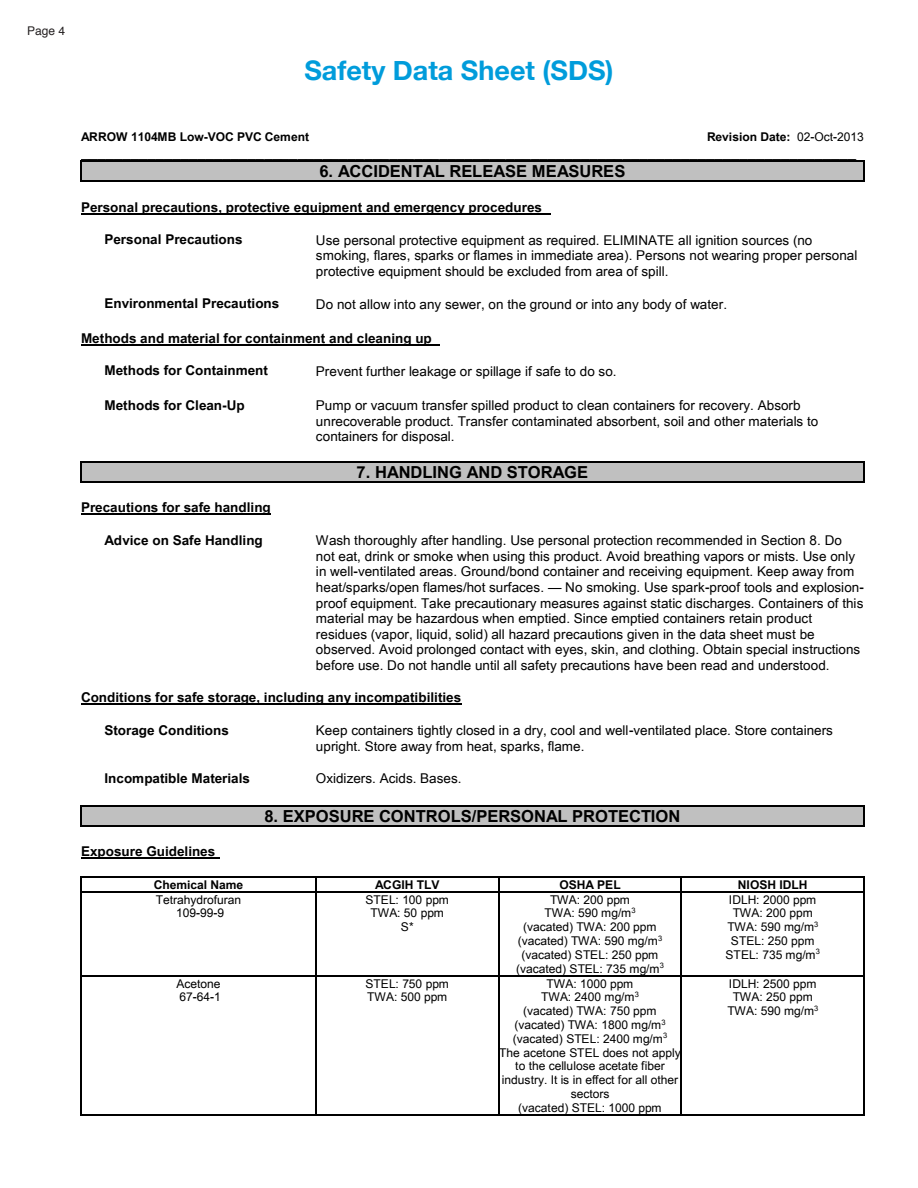
<style>
.page{position:relative;width:918px;height:1188px;background:#fff}
.page>*{position:absolute;margin:0;border:0;box-sizing:border-box;transform-origin:0 0}
.t1{font:700 27px "Helvetica Neue";color:#009cdb}
.t2{font:700 16.5px "Arial";letter-spacing:-.005em;color:#000}
.t3{font:15px "Arial";color:#000}
.t4{font:13.5px/15.5px "Arial";letter-spacing:.005em;color:#000}
.t5{font:700 13.5px "Arial";color:#000}
.t6{font:12px/13.8px "Arial";letter-spacing:-.005em;color:#000;text-align:center}
.t7{font:700 12px "Arial";color:#000}
.t8{font:12px "Helvetica";color:#231f20}
.s1{font-weight:400}
</style>
<div class="page">
<div style="left:82px;top:162px;width:782px;height:19px;background:#c0c0c0"></div>
<hr style="left:82px;top:161px;width:782px;height:1px;background:#000">
<svg style="left:80px;top:161px;width:3px;height:21px"></svg>
<hr style="left:83px;top:181px;width:233px;height:1px;background:#000">
<hr style="left:317px;top:181px;width:547px;height:1px;background:#000">
<svg style="left:864px;top:161px;width:1px;height:21px"></svg>
<hr style="left:81px;top:213px;width:469px;height:1px;background:#000">
<hr style="left:81px;top:344px;width:359px;height:1px;background:#000">
<div style="left:82px;top:463px;width:782px;height:19px;background:#c0c0c0"></div>
<hr style="left:83px;top:462px;width:781px;height:1px;background:#000">
<svg style="left:80px;top:462px;width:3px;height:21px"></svg>
<hr style="left:83px;top:482px;width:233px;height:1px;background:#000">
<hr style="left:317px;top:482px;width:547px;height:1px;background:#000">
<svg style="left:864px;top:462px;width:1px;height:21px"></svg>
<hr style="left:81px;top:514px;width:190px;height:1px;background:#000">
<hr style="left:81px;top:703px;width:380px;height:2px;background:#000">
<div style="left:82px;top:806px;width:782px;height:19px;background:#c0c0c0"></div>
<hr style="left:83px;top:805px;width:781px;height:1px;background:#000">
<svg style="left:80px;top:805px;width:3px;height:21px"></svg>
<hr style="left:83px;top:825px;width:233px;height:1px;background:#000">
<hr style="left:317px;top:825px;width:547px;height:1px;background:#000">
<svg style="left:864px;top:805px;width:1px;height:21px"></svg>
<hr style="left:81px;top:857px;width:138px;height:2px;background:#000">
<hr style="left:83px;top:876px;width:232px;height:2px;background:#000">
<hr style="left:317px;top:876px;width:181px;height:2px;background:#000">
<hr style="left:499px;top:876px;width:182px;height:2px;background:#000">
<hr style="left:682px;top:876px;width:182px;height:2px;background:#000">
<svg style="left:80px;top:876px;width:3px;height:17px"></svg>
<hr style="left:82px;top:891px;width:233px;height:2px;background:#000">
<svg style="left:315px;top:876px;width:2px;height:17px"></svg>
<hr style="left:317px;top:891px;width:181px;height:2px;background:#000">
<svg style="left:498px;top:876px;width:1px;height:17px"></svg>
<hr style="left:499px;top:891px;width:182px;height:2px;background:#000">
<svg style="left:681px;top:876px;width:1px;height:17px"></svg>
<hr style="left:682px;top:891px;width:182px;height:2px;background:#000">
<svg style="left:864px;top:876px;width:1px;height:17px"></svg>
<hr style="left:80px;top:893px;width:2px;height:82px;background:#000">
<hr style="left:315px;top:893px;width:2px;height:82px;background:#000">
<hr style="left:498px;top:893px;width:1px;height:82px;background:#000">
<hr style="left:681px;top:893px;width:1px;height:82px;background:#000">
<hr style="left:864px;top:893px;width:1px;height:82px;background:#000">
<hr style="left:82px;top:975px;width:233px;height:2px;background:#000">
<hr style="left:317px;top:975px;width:181px;height:2px;background:#000">
<hr style="left:499px;top:975px;width:182px;height:2px;background:#000">
<hr style="left:682px;top:975px;width:182px;height:2px;background:#000">
<hr style="left:80px;top:977px;width:2px;height:138px;background:#000">
<hr style="left:82px;top:1115px;width:233px;height:1px;background:#000">
<hr style="left:315px;top:977px;width:2px;height:138px;background:#000">
<hr style="left:317px;top:1115px;width:181px;height:1px;background:#000">
<hr style="left:498px;top:977px;width:1px;height:138px;background:#000">
<hr style="left:499px;top:1115px;width:182px;height:1px;background:#000">
<hr style="left:681px;top:977px;width:1px;height:138px;background:#000">
<hr style="left:682px;top:1115px;width:182px;height:1px;background:#000">
<hr style="left:864px;top:977px;width:1px;height:138px;background:#000">
<p class="t8" style="left:27px;top:22px;width:40px">Page 4</p>
<h1 class="t1" style="left:304px;top:54px;width:311px">Safety Data Sheet (SDS)</h1>
<p class="t7" style="left:81px;top:129px;width:230px">ARROW 1104MB Low-VOC PVC Cement</p>
<p class="t7" style="left:707px;top:129px;width:158px">Revision Date: <span class="s1">02-Oct-2013</span></p>
<p class="t3" style="left:81px;top:144px;width:777px">_____________________________________________________________________________________________</p>
<p class="t2" style="left:319px;top:162px;width:308px">6. ACCIDENTAL RELEASE MEASURES</p>
<p class="t5" style="left:81px;top:199px;width:463px">Personal precautions, protective equipment and emergency procedures</p>
<p class="t5" style="left:104px;top:232px;width:140px">Personal Precautions</p>
<p class="t4" style="left:316px;top:232px;width:543px">Use personal protective equipment as required. ELIMINATE all ignition sources (no smoking, flares, sparks or flames in immediate area). Persons not wearing proper personal protective equipment should be excluded from area of spill.</p>
<p class="t5" style="left:104px;top:296px;width:176px">Environmental Precautions</p>
<p class="t4" style="left:316px;top:296px;width:413px">Do not allow into any sewer, on the ground or into any body of water.</p>
<p class="t5" style="left:81px;top:330px;width:352px">Methods and material for containment and cleaning up</p>
<p class="t5" style="left:104px;top:363px;width:165px">Methods for Containment</p>
<p class="t4" style="left:316px;top:364px;width:302px">Prevent further leakage or spillage if safe to do so.</p>
<p class="t5" style="left:104px;top:397px;width:142px">Methods for Clean-Up</p>
<p class="t4" style="left:316px;top:398px;width:504px">Pump or vacuum transfer spilled product to clean containers for recovery. Absorb unrecoverable product. Transfer contaminated absorbent, soil and other materials to containers for disposal.</p>
<p class="t2" style="left:357px;top:462px;width:233px">7. HANDLING AND STORAGE</p>
<p class="t5" style="left:81px;top:500px;width:191px">Precautions for safe handling</p>
<p class="t5" style="left:104px;top:533px;width:160px">Advice on Safe Handling</p>
<p class="t4" style="left:316px;top:533px;width:549px">Wash thoroughly after handling. Use personal protection recommended in Section 8. Do not eat, drink or smoke when using this product. Avoid breathing vapors or mists. Use only in well-ventilated areas. Ground/bond container and receiving equipment. Keep away from heat/sparks/open flames/hot surfaces. — No smoking. Use spark-proof tools and explosion&shy;proof equipment. Take precautionary measures against static discharges. Containers of this material may be hazardous when emptied. Since emptied containers retain product residues (vapor, liquid, solid) all hazard precautions given in the data sheet must be observed. Avoid prolonged contact with eyes, skin, and clothing. Obtain special instructions before use. Do not handle until all safety precautions have been read and understood.</p>
<p class="t5" style="left:81px;top:690px;width:382px">Conditions for safe storage, including any incompatibilities</p>
<p class="t5" style="left:104px;top:722px;width:126px">Storage Conditions</p>
<p class="t4" style="left:316px;top:723px;width:518px">Keep containers tightly closed in a dry, cool and well-ventilated place. Store containers upright. Store away from heat, sparks, flame.</p>
<p class="t5" style="left:104px;top:771px;width:147px">Incompatible Materials</p>
<p class="t4" style="left:316px;top:771px;width:147px">Oxidizers. Acids. Bases.</p>
<p class="t2" style="left:264px;top:806px;width:418px">8. EXPOSURE CONTROLS/PERSONAL PROTECTION</p>
<p class="t5" style="left:81px;top:843px;width:136px">Exposure Guidelines</p>
<p class="t7" style="left:154px;top:877px;width:91px">Chemical Name</p>
<p class="t7" style="left:375px;top:877px;width:66px">ACGIH TLV</p>
<p class="t7" style="left:559px;top:877px;width:63px">OSHA PEL</p>
<p class="t7" style="left:738px;top:877px;width:71px">NIOSH IDLH</p>
<p class="t6" style="left:156px;top:893px;width:87px">Tetrahydrofuran<br>109-99-9</p>
<p class="t6" style="left:365px;top:893px;width:85px">STEL: 100 ppm<br>TWA: 50 ppm<br>S*</p>
<p class="t6" style="left:516px;top:893px;width:149px">TWA: 200 ppm<br>TWA: 590 mg/m<sup>3<br></sup>(vacated) TWA: 200 ppm (vacated) TWA: 590 mg/m<sup>3 </sup>(vacated) STEL: 250 ppm (vacated) STEL: 735 mg/m<sup>3</sup></p>
<p class="t6" style="left:726px;top:893px;width:96px">IDLH: 2000 ppm<br>TWA: 200 ppm<br>TWA: 590 mg/m<sup>3<br></sup>STEL: 250 ppm<br>STEL: 735 mg/m<sup>3</sup></p>
<p class="t6" style="left:176px;top:977px;width:46px;text-align:left">Acetone<br>67-64-1</p>
<p class="t6" style="left:365px;top:977px;width:85px;text-align:left">STEL: 750 ppm<br>TWA: 500 ppm</p>
<p class="t6" style="left:499px;top:977px;width:183px">TWA: 1000 ppm<br>TWA: 2400 mg/m<sup>3<br></sup>(vacated) TWA: 750 ppm (vacated) TWA: 1800 mg/m<sup>3 </sup>(vacated) STEL: 2400 mg/m<sup>3<br></sup>The acetone STEL does not apply to the cellulose acetate fiber industry. It is in effect for all other sectors<br>(vacated) STEL: 1000 ppm</p>
<p class="t6" style="left:727px;top:977px;width:93px">IDLH: 2500 ppm<br>TWA: 250 ppm<br>TWA: 590 mg/m<sup>3</sup></p>
</div>
